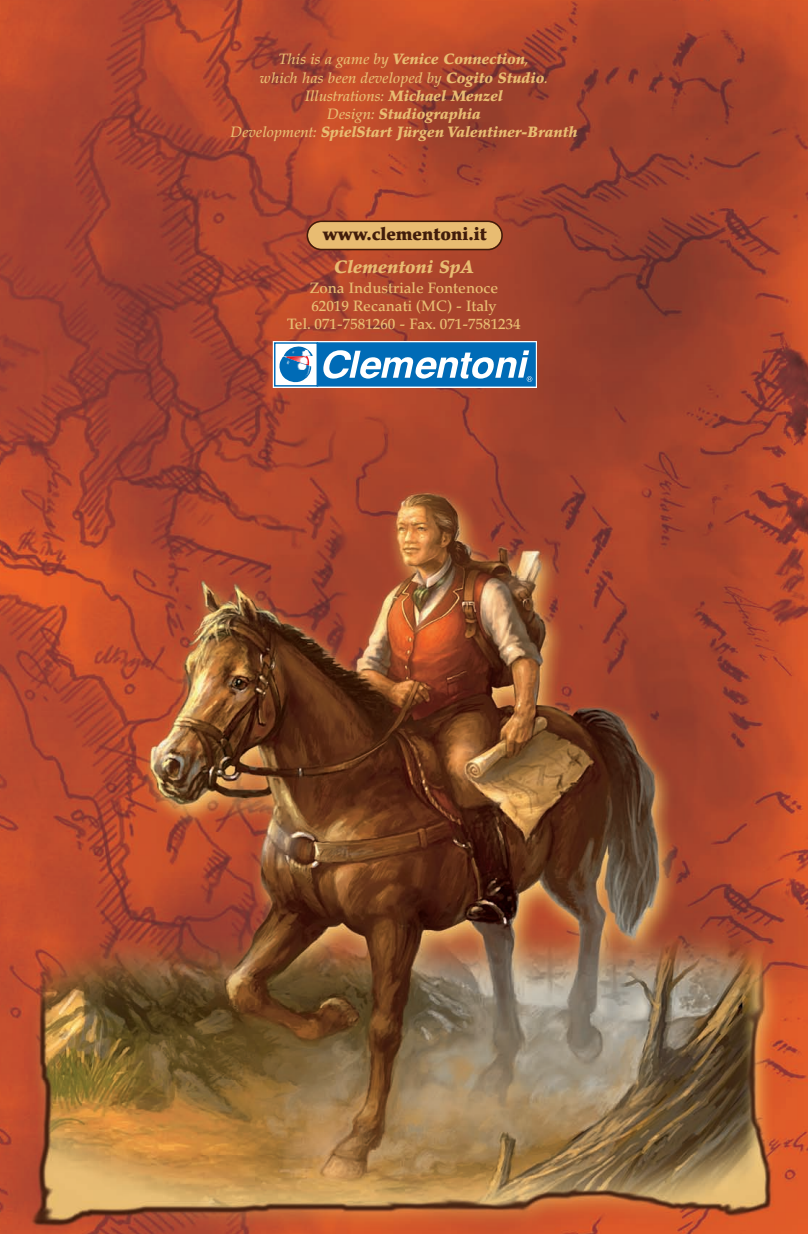
<style>
.page{position:relative;width:808px;height:1234px;background:#fff}
.page>*{position:absolute;margin:0;border:0;box-sizing:border-box;transform-origin:0 0}
.t1{font:900 18px "Palatino";color:#411d0b}
.t2{font:italic 900 18px "Palatino";color:#e8bc72}
.t3{font:italic 900 15px/18.3px "Palatino";color:#e8bc72;text-align:center}
.t4{font:500 15px/18.1px "Palatino";color:#e8bc72;text-align:center}
.s1{font-weight:500}
</style>
<div class="page">
<img style="left:0;top:0;width:808px;height:1233px">
<div style="left:273px;top:341px;width:264px;height:47px;border:4px solid #fff"></div>
<div style="left:275px;top:343px;width:42px;height:43px;background:#fff"></div>
<div style="left:274px;top:342px;width:44px;height:44px;border:1px solid #006bb6"></div>
<svg style="left:277px;top:346px;width:37px;height:39px"></svg>
<div style="left:317px;top:343px;width:218px;height:43px;background:#006bb6"></div>
<div style="left:317px;top:342px;width:219px;height:44px;border:1px solid #006bb6"></div>
<svg style="left:323px;top:350px;width:209px;height:32px"></svg>
<svg style="left:307px;top:220px;width:196px;height:30px;background:#d4a564"></svg>
<p class="t3" style="left:230px;top:52px;width:349px"><span class="s1">This is a game by</span> Venice Connection<span class="s1">,<br>which has been developed by</span> Cogito Studio<span class="s1">.<br>Illustrations:</span> Michael Menzel<br><span class="s1">Design:</span> Studiographia<br><span class="s1">Development:</span> SpielStart Jürgen Valentiner-Branth</p>
<p class="t1" style="left:323px;top:226px;width:165px">www.clementoni.it</p>
<p class="t2" style="left:334px;top:260px;width:141px">Clementoni SpA</p>
<p class="t4" style="left:287px;top:280px;width:235px">Zona Industriale Fontenoce<br>62019 Recanati (MC) - Italy<br>Tel. 071-7581260 - Fax. 071-7581234</p>
</div>
